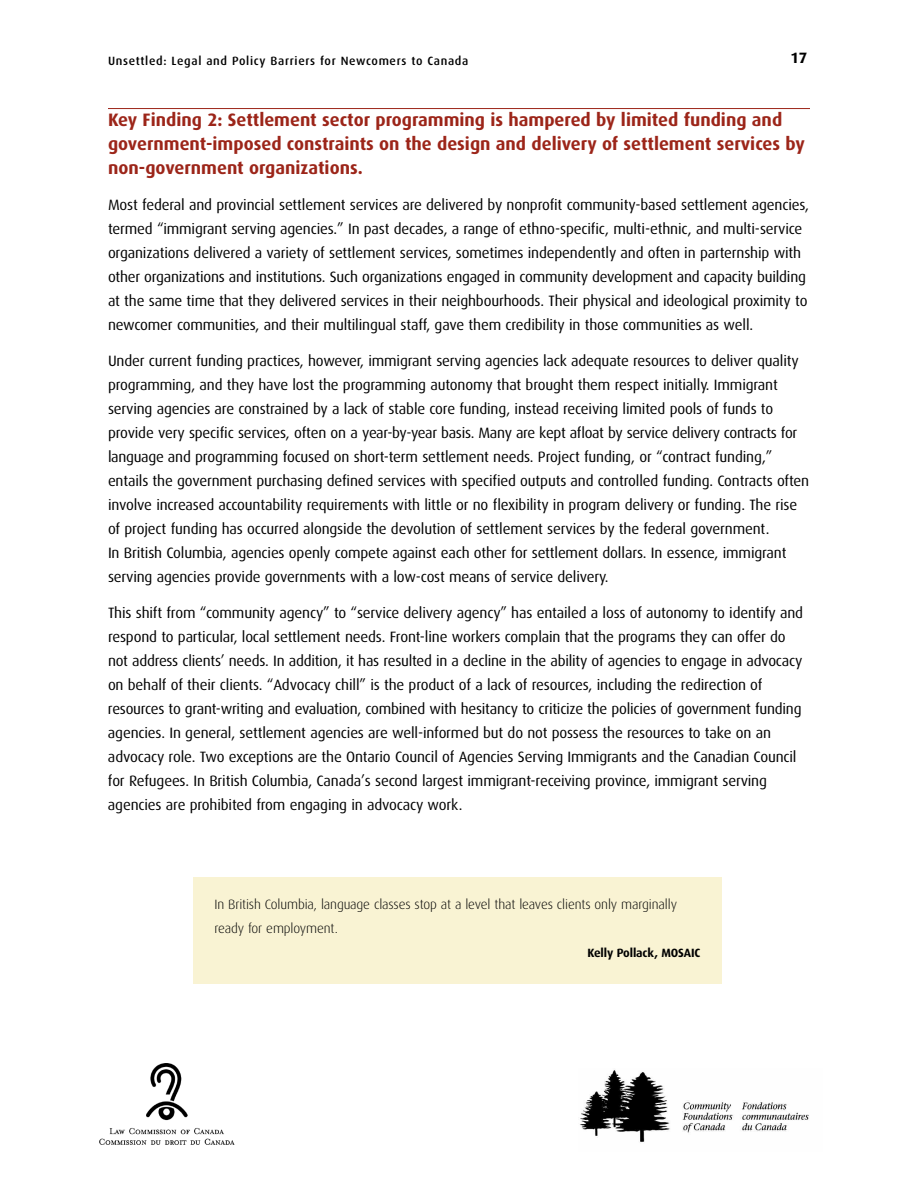
<style>
.page{position:relative;width:918px;height:1188px;background:#fff}
.page>*{position:absolute;margin:0;border:0;box-sizing:border-box;transform-origin:0 0}
.t1{font:700 18px/24px "Dax";color:#9c2519}
.t2{font:15px/24px "Dax";letter-spacing:-.01em;color:#000}
.t3{font:700 15px "Dax";color:#000}
.t4{font:300 13.5px/24px "Dax";letter-spacing:-.01em;color:#000}
.t5{font:500 12px "Dax";letter-spacing:.055em;color:#000}
.t6{font:700 12px "Dax";letter-spacing:-.01em;color:#000}
</style>
<div class="page">
<hr style="left:108px;top:108px;width:702px;height:1px;background:#9c2519">
<img style="left:99px;top:1063px;width:136px;height:82px">
<img style="left:580px;top:1070px;width:229px;height:72px">
<div style="left:193px;top:878px;width:529px;height:106px;background:#f9f3d3"></div>
<p class="t5" style="left:108px;top:57px;width:362px">Unsettled: Legal and Policy Barriers for Newcomers to Canada</p>
<p class="t3" style="left:790px;top:52px;width:18px">17</p>
<p class="t1" style="left:108px;top:109px;width:698px">Key Finding 2: Settlement sector programming is hampered by limited funding and government-imposed constraints on the design and delivery of settlement services by non-government organizations.</p>
<p class="t2" style="left:108px;top:194px;width:703px">Most federal and provincial settlement services are delivered by nonprofit community-based settlement agencies, termed “immigrant serving agencies.” In past decades, a range of ethno-specific, multi-ethnic, and multi-service organizations delivered a variety of settlement services, sometimes independently and often in parternship with other organizations and institutions. Such organizations engaged in community development and capacity building at the same time that they delivered services in their neighbourhoods. Their physical and ideological proximity to newcomer communities, and their multilingual staff, gave them credibility in those communities as well.</p>
<p class="t2" style="left:108px;top:350px;width:703px">Under current funding practices, however, immigrant serving agencies lack adequate resources to deliver quality programming, and they have lost the programming autonomy that brought them respect initially. Immigrant serving agencies are constrained by a lack of stable core funding, instead receiving limited pools of funds to provide very specific services, often on a year-by-year basis. Many are kept afloat by service delivery contracts for language and programming focused on short-term settlement needs. Project funding, or “contract funding,” entails the government purchasing defined services with specified outputs and controlled funding. Contracts often involve increased accountability requirements with little or no flexibility in program delivery or funding. The rise of project funding has occurred alongside the devolution of settlement services by the federal government.<br>In British Columbia, agencies openly compete against each other for settlement dollars. In essence, immigrant serving agencies provide governments with a low-cost means of service delivery.</p>
<p class="t2" style="left:108px;top:602px;width:697px">This shift from “community agency” to “service delivery agency” has entailed a loss of autonomy to identify and respond to particular, local settlement needs. Front-line workers complain that the programs they can offer do not address clients’ needs. In addition, it has resulted in a decline in the ability of agencies to engage in advocacy on behalf of their clients. “Advocacy chill” is the product of a lack of resources, including the redirection of resources to grant-writing and evaluation, combined with hesitancy to criticize the policies of government funding agencies. In general, settlement agencies are well-informed but do not possess the resources to take on an advocacy role. Two exceptions are the Ontario Council of Agencies Serving Immigrants and the Canadian Council for Refugees. In British Columbia, Canada’s second largest immigrant-receiving province, immigrant serving agencies are prohibited from engaging in advocacy work.</p>
<p class="t4" style="left:214px;top:894px;width:464px">In British Columbia, language classes stop at a level that leaves clients only marginally ready for employment.</p>
<p class="t6" style="left:587px;top:949px;width:115px">Kelly Pollack, MOSAIC</p>
</div>
